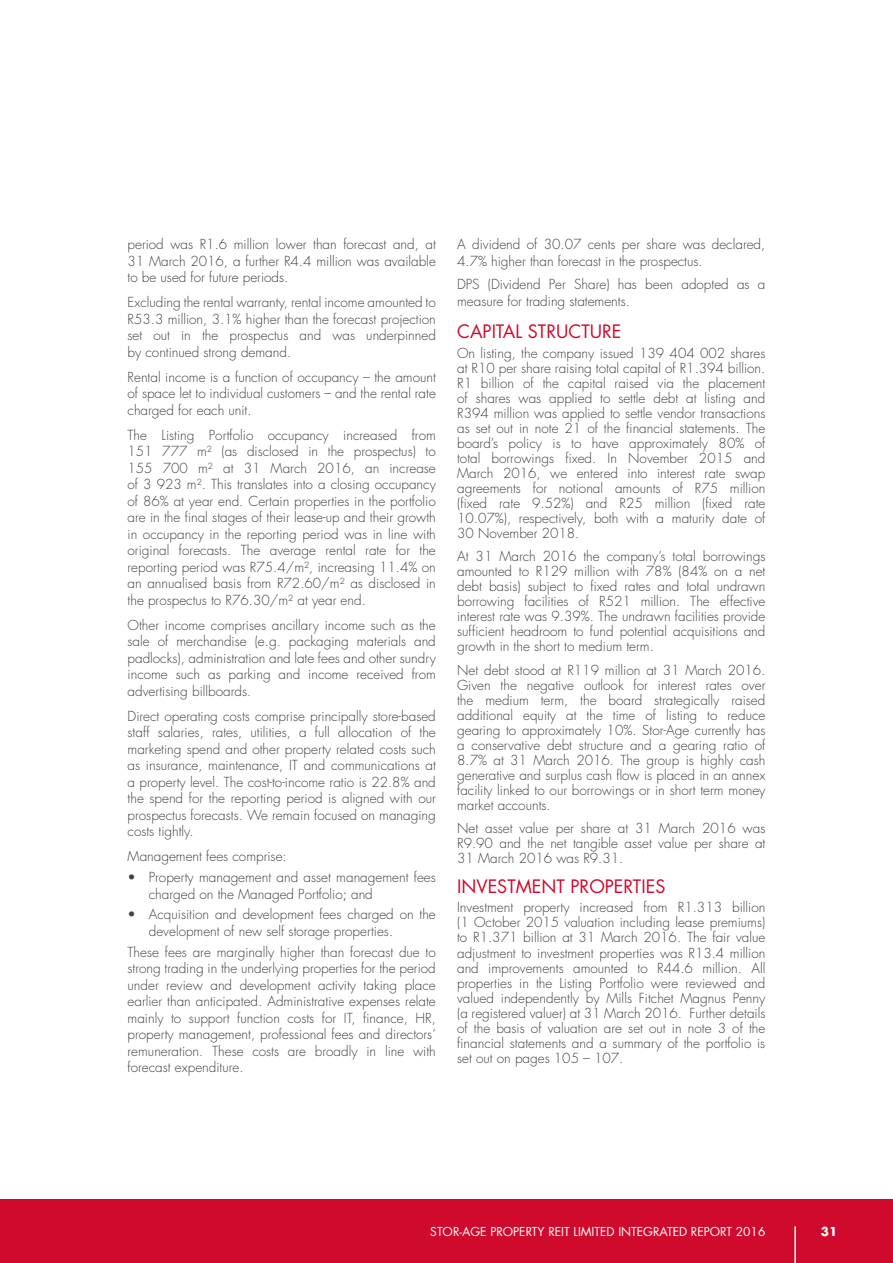
<style>
.page{position:relative;width:893px;height:1263px;background:#fff}
.page>*{position:absolute;margin:0;border:0;box-sizing:border-box;transform-origin:0 0}
.NEW_Headline_3_-_Red{font:18px "Futura Std";color:#cf0a2c}
.NEW_Body_copy{font:300 13.5px/15px "Futura Std";color:#414042;text-align:justify}
.Bullet_Copy_-_5mm_In{font:300 13.5px/16.5px "Futura Std";color:#414042}
.Subhead_3_-_90__Blac{font:300 13.5px/16.5px "Futura Std";color:#414042;text-align:justify}
.t1{font:12px "Futura Std";color:#fff}
.t2{font:700 12px "Futura Std";color:#fff}
.s1{color:#000}
</style>
<div class="page">
<div style="left:0;top:1199px;width:893px;height:64px;background:#cf0a2c"></div>
<hr style="left:794px;top:1226px;width:2px;height:37px;background:#fff">
<p class="Subhead_3_-_90__Blac" style="left:128px;top:236px;width:310px">period was R1.6 million lower than forecast and, at 31 March 2016, a further R4.4 million was available to be used for future periods.</p>
<p class="NEW_Body_copy" style="left:128px;top:294px;width:310px;line-height:16.5px">Excluding the rental warranty, rental income amounted to R53.3 million, 3.1% higher than the forecast projection set out in the prospectus and was underpinned by continued strong demand.</p>
<p class="NEW_Body_copy" style="left:128px;top:369px;width:310px;line-height:16.5px">Rental income is a function of occupancy – the amount of space let to individual customers – and the rental rate charged for each unit.</p>
<p class="NEW_Body_copy" style="left:128px;top:427px;width:310px;line-height:16.5px">The Listing Portfolio occupancy increased from 151 777 m² (as disclosed in the prospectus) to 155 700 m² at 31 March 2016, an increase of 3 923 m². This translates into a closing occupancy of 86% at year end. Certain properties in the portfolio are in the final stages of their lease-up and their growth in occupancy in the reporting period was in line with original forecasts. The average rental rate for the reporting period was R75.4/m², increasing 11.4% on an annualised basis from R72.60/m² as disclosed in the prospectus to R76.30/m² at year end.</p>
<p class="NEW_Body_copy" style="left:128px;top:617px;width:310px;line-height:16.5px">Other income comprises ancillary income such as the sale of merchandise (e.g. packaging materials and padlocks), administration and late fees and other sundry income such as parking and income received from advertising billboards.</p>
<p class="NEW_Body_copy" style="left:128px;top:708px;width:310px;line-height:16.5px">Direct operating costs comprise principally store-based staff salaries, rates, utilities, a full allocation of the marketing spend and other property related costs such as insurance, maintenance, IT and communications at a property level. The cost-to-income ratio is 22.8% and the spend for the reporting period is aligned with our prospectus forecasts. We remain focused on managing costs tightly.</p>
<p class="NEW_Body_copy" style="left:128px;top:849px;width:161px">Management fees comprise:</p>
<p class="Bullet_Copy_-_5mm_In" style="left:149px;top:869px;width:289px;text-indent:-21px">• Property management and asset management fees charged on the Managed Portfolio<span class="s1">;</span> and</p>
<p class="Bullet_Copy_-_5mm_In" style="left:149px;top:907px;width:289px;text-indent:-21px">• Acquisition and development fees charged on the development of new self storage properties.</p>
<p class="NEW_Body_copy" style="left:128px;top:944px;width:310px;line-height:16.5px">These fees are marginally higher than forecast due to strong trading in the underlying properties for the period under review and development activity taking place earlier than anticipated. Administrative expenses relate mainly to support function costs for IT, finance, HR, property management, professional fees and directors’ remuneration. These costs are broadly in line with forecast expenditure.</p>
<p class="NEW_Body_copy" style="left:457px;top:236px;width:310px;line-height:16.5px">A dividend of 30.07 cents per share was declared,<br>4.7% higher than forecast in the prospectus.</p>
<p class="NEW_Body_copy" style="left:457px;top:276px;width:310px;line-height:16.5px">DPS (Dividend Per Share) has been adopted as a measure for trading statements.</p>
<p class="NEW_Headline_3_-_Red" style="left:457px;top:320px;width:166px">CAPITAL STRUCTURE</p>
<p class="NEW_Body_copy" style="left:457px;top:345px;width:310px">On listing, the company issued 139 404 002 shares at R10 per share raising total capital of R1.394 billion.<br>R1 billion of the capital raised via the placement of shares was applied to settle debt at listing and R394 million was applied to settle vendor transactions as set out in note 21 of the financial statements. The board’s policy is to have approximately 80% of total borrowings fixed. In November 2015 and March 2016, we entered into interest rate swap agreements for notional amounts of R75 million (fixed rate 9.52%) and R25 million (fixed rate 10.07%), respectively, both with a maturity date of 30 November 2018.</p>
<p class="NEW_Body_copy" style="left:457px;top:549px;width:310px">At 31 March 2016 the company’s total borrowings amounted to R129 million with 78% (84% on a net debt basis) subject to fixed rates and total undrawn borrowing facilities of R521 million. The effective interest rate was 9.39%. The undrawn facilities provide sufficient headroom to fund potential acquisitions and growth in the short to medium term.</p>
<p class="NEW_Body_copy" style="left:457px;top:663px;width:310px">Net debt stood at R119 million at 31 March 2016.<br>Given the negative outlook for interest rates over the medium term, the board strategically raised additional equity at the time of listing to reduce gearing to approximately 10%. Stor-Age currently has a conservative debt structure and a gearing ratio of 8.7% at 31 March 2016. The group is highly cash generative and surplus cash flow is placed in an annex facility linked to our borrowings or in short term money market accounts.</p>
<p class="NEW_Body_copy" style="left:457px;top:821px;width:310px">Net asset value per share at 31 March 2016 was R9.90 and the net tangible asset value per share at 31 March 2016 was R9.31.</p>
<p class="NEW_Headline_3_-_Red" style="left:457px;top:875px;width:210px">INVESTMENT PROPERTIES</p>
<p class="NEW_Body_copy" style="left:457px;top:900px;width:310px">Investment property increased from R1.313 billion (1 October 2015 valuation including lease premiums) to R1.371 billion at 31 March 2016. The fair value adjustment to investment properties was R13.4 million and improvements amounted to R44.6 million. All properties in the Listing Portfolio were reviewed and valued independently by Mills Fitchet Magnus Penny (a registered valuer) at 31 March 2016. Further details of the basis of valuation are set out in note 3 of the financial statements and a summary of the portfolio is set out on pages 105 – 107.</p>
<p class="t1" style="left:430px;top:1224px;width:337px">STOR-AGE PROPERTY REIT LIMITED INTEGRATED REPORT 2016</p>
<p class="t2" style="left:821px;top:1223px;width:18px">31</p>
</div>
